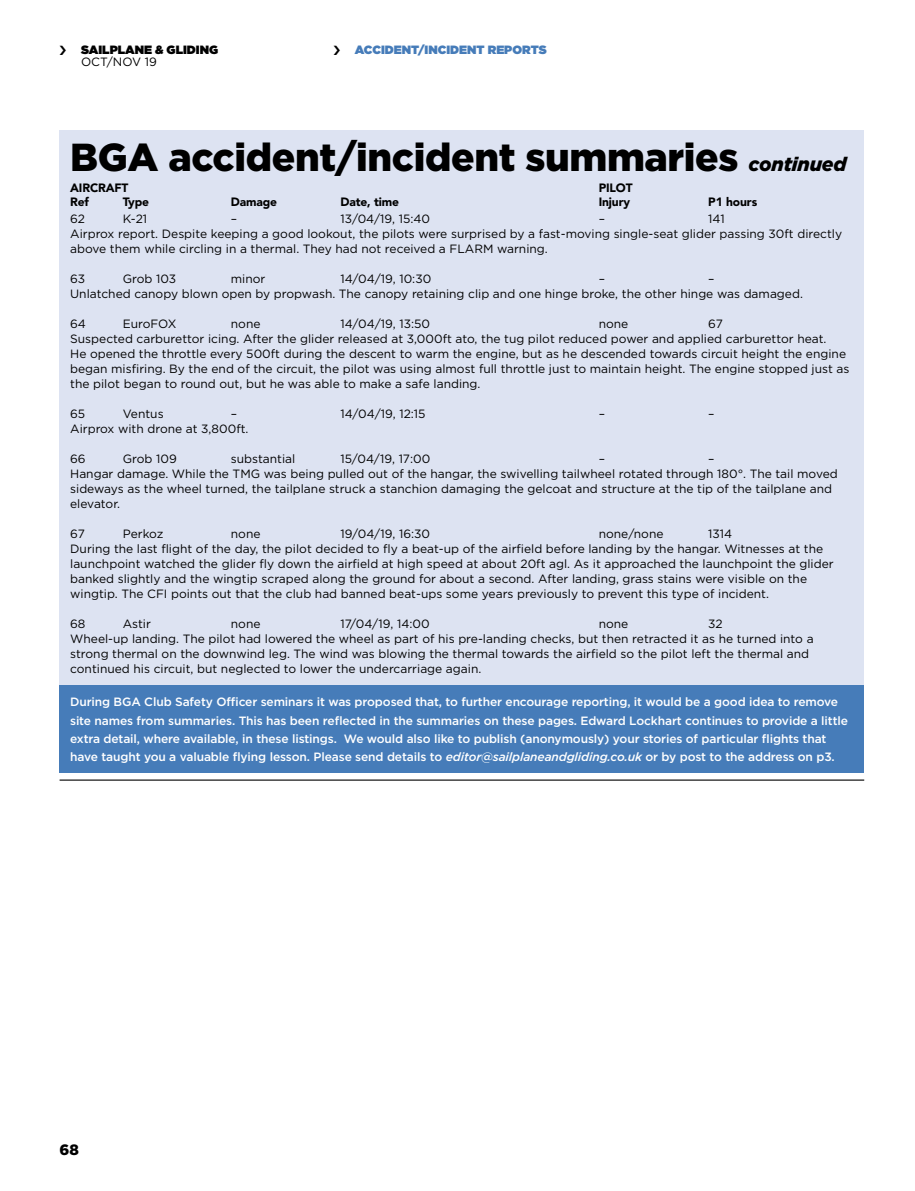
<style>
.page{position:relative;width:915px;height:1191px;background:#fff}
.page>*{position:absolute;margin:0;border:0;box-sizing:border-box;transform-origin:0 0}
.t1{font:900 39px "Gotham";letter-spacing:-.01em;color:#000}
.t2{font:900 15px "Gotham";color:#000}
.t3{font:12px/15px "Gotham";color:#000}
.t4{font:500 12px/18.1px "Gotham";letter-spacing:-.01em;color:#fff}
.t5{font:900 12px "Avenir";letter-spacing:-.01em;color:#000}
.t6{font:900 12px "Gotham";color:#467cb9}
.t7{font:900 12px "Gotham";color:#000}
.s1{font-style:italic;font-size:19.5px}
.s2{font-style:italic}
</style>
<div class="page">
<div style="left:60px;top:131px;width:803px;height:554px;background:#dde3f2"></div>
<div style="left:60px;top:685px;width:803px;height:87px;background:#467cb9"></div>
<hr style="left:60px;top:779px;width:803px;height:1px;background:#000">
<p class="t7" style="left:81px;top:42px;width:138px">SAILPLANE &amp; GLIDING</p>
<p class="t3" style="left:81px;top:54px;width:77px">OCT/NOV 19</p>
<p class="t6" style="left:355px;top:42px;width:193px">ACCIDENT/INCIDENT REPORTS</p>
<h1 class="t1" style="left:70px;top:135px;width:777px">BGA accident/incident summaries <span class="s1">continued</span></h1>
<p class="t5" style="left:70px;top:180px;width:60px">AIRCRAFT</p>
<p class="t5" style="left:598px;top:180px;width:35px">PILOT</p>
<p class="t5" style="left:70px;top:195px;width:20px">Ref</p>
<p class="t5" style="left:123px;top:195px;width:28px">Type</p>
<p class="t5" style="left:231px;top:195px;width:48px">Damage</p>
<p class="t5" style="left:340px;top:195px;width:60px">Date, time</p>
<p class="t5" style="left:598px;top:195px;width:33px">Injury</p>
<p class="t5" style="left:708px;top:195px;width:50px">P1 hours</p>
<p class="t3" style="left:70px;top:211px;width:16px">62</p>
<p class="t3" style="left:123px;top:211px;width:26px">K-21</p>
<p class="t3" style="left:231px;top:211px;width:8px">–</p>
<p class="t3" style="left:340px;top:211px;width:91px">13/04/19, 15:40</p>
<p class="t3" style="left:598px;top:211px;width:8px">–</p>
<p class="t3" style="left:70px;top:211px;width:773px;text-indent:638px">141<br>Airprox report. Despite keeping a good lookout, the pilots were surprised by a fast-moving single-seat glider passing 30ft directly above them while circling in a thermal. They had not received a FLARM warning.</p>
<p class="t3" style="left:70px;top:271px;width:16px">63</p>
<p class="t3" style="left:123px;top:271px;width:55px">Grob 103</p>
<p class="t3" style="left:231px;top:271px;width:36px">minor</p>
<p class="t3" style="left:340px;top:271px;width:92px">14/04/19, 10:30</p>
<p class="t3" style="left:598px;top:271px;width:8px">–</p>
<p class="t3" style="left:70px;top:271px;width:734px;text-indent:638px">–<br>Unlatched canopy blown open by propwash. The canopy retaining clip and one hinge broke, the other hinge was damaged.</p>
<p class="t3" style="left:70px;top:316px;width:17px">64</p>
<p class="t3" style="left:123px;top:316px;width:55px">EuroFOX</p>
<p class="t3" style="left:231px;top:316px;width:31px">none</p>
<p class="t3" style="left:340px;top:316px;width:91px">14/04/19, 13:50</p>
<p class="t3" style="left:598px;top:316px;width:31px">none</p>
<p class="t3" style="left:70px;top:316px;width:780px;text-indent:638px">67<br>Suspected carburettor icing. After the glider released at 3,000ft ato, the tug pilot reduced power and applied carburettor heat.<br>He opened the throttle every 500ft during the descent to warm the engine, but as he descended towards circuit height the engine began misfiring. By the end of the circuit, the pilot was using almost full throttle just to maintain height. The engine stopped just as the pilot began to round out, but he was able to make a safe landing.</p>
<p class="t3" style="left:70px;top:406px;width:17px">65</p>
<p class="t3" style="left:123px;top:406px;width:42px">Ventus</p>
<p class="t3" style="left:231px;top:406px;width:8px">–</p>
<p class="t3" style="left:340px;top:406px;width:87px">14/04/19, 12:15</p>
<p class="t3" style="left:598px;top:406px;width:8px">–</p>
<p class="t3" style="left:708px;top:406px;width:8px">–</p>
<p class="t3" style="left:70px;top:421px;width:180px">Airprox with drone at 3,800ft.</p>
<p class="t3" style="left:70px;top:451px;width:17px">66</p>
<p class="t3" style="left:123px;top:451px;width:55px">Grob 109</p>
<p class="t3" style="left:231px;top:451px;width:66px">substantial</p>
<p class="t3" style="left:340px;top:451px;width:91px">15/04/19, 17:00</p>
<p class="t3" style="left:598px;top:451px;width:8px">–</p>
<p class="t3" style="left:70px;top:451px;width:768px;text-indent:638px">–<br>Hangar damage. While the TMG was being pulled out of the hangar, the swivelling tailwheel rotated through 180°. The tail moved sideways as the wheel turned, the tailplane struck a stanchion damaging the gelcoat and structure at the tip of the tailplane and elevator.</p>
<p class="t3" style="left:70px;top:526px;width:16px">67</p>
<p class="t3" style="left:123px;top:526px;width:42px">Perkoz</p>
<p class="t3" style="left:231px;top:526px;width:31px">none</p>
<p class="t3" style="left:340px;top:526px;width:91px">19/04/19, 16:30</p>
<p class="t3" style="left:598px;top:526px;width:66px">none/none</p>
<p class="t3" style="left:70px;top:526px;width:764px;text-indent:638px">1314<br>During the last flight of the day, the pilot decided to fly a beat-up of the airfield before landing by the hangar. Witnesses at the launchpoint watched the glider fly down the airfield at high speed at about 20ft agl. As it approached the launchpoint the glider banked slightly and the wingtip scraped along the ground for about a second. After landing, grass stains were visible on the wingtip. The CFI points out that the club had banned beat-ups some years previously to prevent this type of incident.</p>
<p class="t3" style="left:70px;top:616px;width:17px">68</p>
<p class="t3" style="left:123px;top:616px;width:30px">Astir</p>
<p class="t3" style="left:231px;top:616px;width:31px">none</p>
<p class="t3" style="left:340px;top:616px;width:91px">17/04/19, 14:00</p>
<p class="t3" style="left:598px;top:616px;width:31px">none</p>
<p class="t3" style="left:70px;top:616px;width:744px;text-indent:638px">32<br>Wheel-up landing. The pilot had lowered the wheel as part of his pre-landing checks, but then retracted it as he turned into a strong thermal on the downwind leg. The wind was blowing the thermal towards the airfield so the pilot left the thermal and continued his circuit, but neglected to lower the undercarriage again.</p>
<p class="t4" style="left:70px;top:692px;width:779px">During BGA Club Safety Officer seminars it was proposed that, to further encourage reporting, it would be a good idea to remove site names from summaries. This has been reflected in the summaries on these pages. Edward Lockhart continues to provide a little extra detail, where available, in these listings. We would also like to publish (anonymously) your stories of particular flights that have taught you a valuable flying lesson. Please send details to <span class="s2">editor@sailplaneandgliding.co.uk</span> or by post to the address on p3.</p>
<p class="t2" style="left:60px;top:1141px;width:21px">68</p>
</div>
